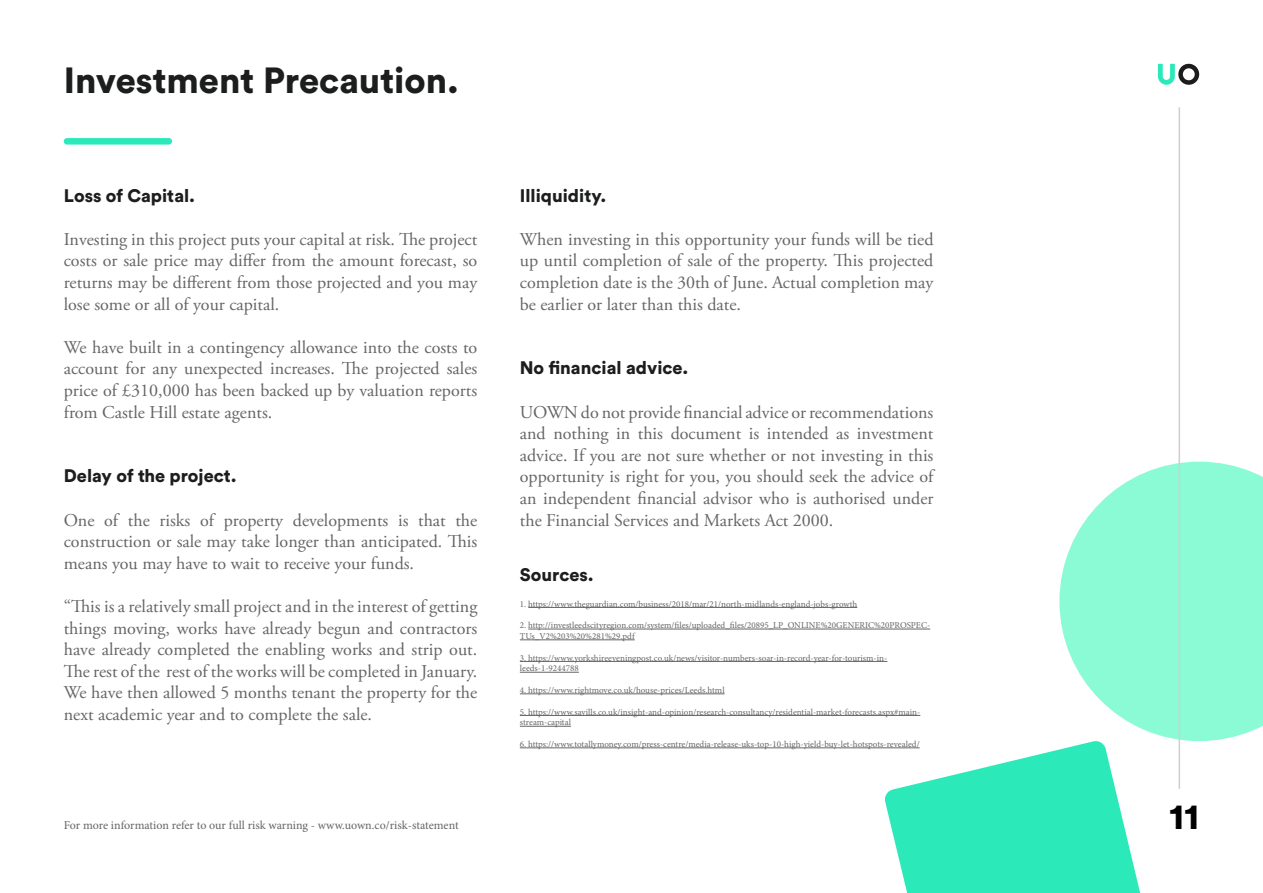
<style>
.page{position:relative;width:1263px;height:893px;background:#fff}
.page>*{position:absolute;margin:0;border:0;box-sizing:border-box;transform-origin:0 0}
.t1{font:900 36px "Circular Std";color:#1c1d1d}
.t2{font:900 36px "Circular Std";color:#000}
.t3{font:18px/21.6px "Adobe Garamond Pro";color:#656565;text-align:justify}
.t4{font:900 18px "Circular Std";color:#1c1d1d}
.t5{font:12px "Minion Pro";letter-spacing:-.005em;color:#656565}
.t6{font:9px/10.8px "Minion Pro";color:#656565}
</style>
<div class="page">
<svg style="left:1059px;top:462px;width:204px;height:279px;fill:#8bfbd5"></svg>
<svg style="left:1158px;top:64px;width:41px;height:21px"></svg>
<hr style="left:1178px;top:108px;width:2px;height:680px;background:#cfcfcf">
<svg style="left:884px;top:740px;width:272px;height:153px"></svg>
<div style="left:64px;top:138px;width:108px;height:7px;background:#2be9ba;border-radius:3px"></div>
<hr style="left:528px;top:607px;width:329px;height:1px;background:#656565">
<hr style="left:528px;top:629px;width:402px;height:1px;background:#656565">
<hr style="left:520px;top:640px;width:115px;height:1px;background:#656565">
<hr style="left:520px;top:661px;width:367px;height:1px;background:#656565">
<hr style="left:520px;top:672px;width:59px;height:1px;background:#656565">
<hr style="left:520px;top:694px;width:205px;height:1px;background:#656565">
<hr style="left:520px;top:715px;width:400px;height:1px;background:#656565">
<hr style="left:520px;top:726px;width:51px;height:1px;background:#656565">
<hr style="left:520px;top:748px;width:400px;height:1px;background:#656565">
<h1 class="t1" style="left:64px;top:56px;width:397px">Investment Precaution.</h1>
<p class="t4" style="left:64px;top:183px;width:133px">Loss of Capital.</p>
<p class="t3" style="left:64px;top:229px;width:415px">Investing in this project puts your capital at risk. The project costs or sale price may differ from the amount forecast, so returns may be different from those projected and you may lose some or all of your capital.</p>
<p class="t3" style="left:64px;top:337px;width:415px">We have built in a contingency allowance into the costs to account for any unexpected increases. The projected sales price of £310,000 has been backed up by valuation reports from Castle Hill estate agents.</p>
<p class="t4" style="left:64px;top:464px;width:174px">Delay of the project.</p>
<p class="t3" style="left:64px;top:510px;width:415px">One of the risks of property developments is that the construction or sale may take longer than anticipated. This means you may have to wait to receive your funds.</p>
<p class="t3" style="left:64px;top:596px;width:415px">“This is a relatively small project and in the interest of getting things moving, works have already begun and contractors have already completed the enabling works and strip out.<br>The rest of the rest of the works will be completed in January.<br>We have then allowed 5 months tenant the property for the next academic year and to complete the sale.</p>
<p class="t5" style="left:64px;top:817px;width:396px">For more information refer to our full risk warning - www.uown.co/risk-statement</p>
<p class="t4" style="left:520px;top:183px;width:88px">Illiquidity.</p>
<p class="t3" style="left:520px;top:229px;width:415px">When investing in this opportunity your funds will be tied up until completion of sale of the property. This projected completion date is the 30th of June. Actual completion may be earlier or later than this date.</p>
<p class="t4" style="left:520px;top:356px;width:170px">No financial advice.</p>
<p class="t3" style="left:520px;top:402px;width:415px">UOWN do not provide financial advice or recommendations and nothing in this document is intended as investment advice. If you are not sure whether or not investing in this opportunity is right for you, you should seek the advice of an independent financial advisor who is authorised under the Financial Services and Markets Act 2000.</p>
<p class="t4" style="left:520px;top:563px;width:75px">Sources.</p>
<p class="t6" style="left:520px;top:598px;width:339px">1. https://www.theguardian.com/business/2018/mar/21/north-midlands-england-jobs-growth</p>
<p class="t6" style="left:520px;top:620px;width:412px">2. http://investleedscityregion.com/system/files/uploaded_files/20895_LP_ONLINE%20GENERIC%20PROSPEC-<br>TUs_V2%203%20%281%29.pdf</p>
<p class="t6" style="left:520px;top:652px;width:369px">3. https://www.yorkshireeveningpost.co.uk/news/visitor-numbers-soar-in-record-year-for-tourism-in&shy;leeds-1-9244788</p>
<p class="t6" style="left:520px;top:685px;width:206px">4. https://www.rightmove.co.uk/house-prices/Leeds.html</p>
<p class="t6" style="left:520px;top:706px;width:402px">5. https://www.savills.co.uk/insight-and-opinion/research-consultancy/residential-market-forecasts.aspx#main&shy;stream-capital</p>
<p class="t6" style="left:520px;top:739px;width:401px">6. https://www.totallymoney.com/press-centre/media-release-uks-top-10-high-yield-buy-let-hotspots-revealed/</p>
<h1 class="t2" style="left:1169px;top:792px;width:32px">11</h1>
</div>
